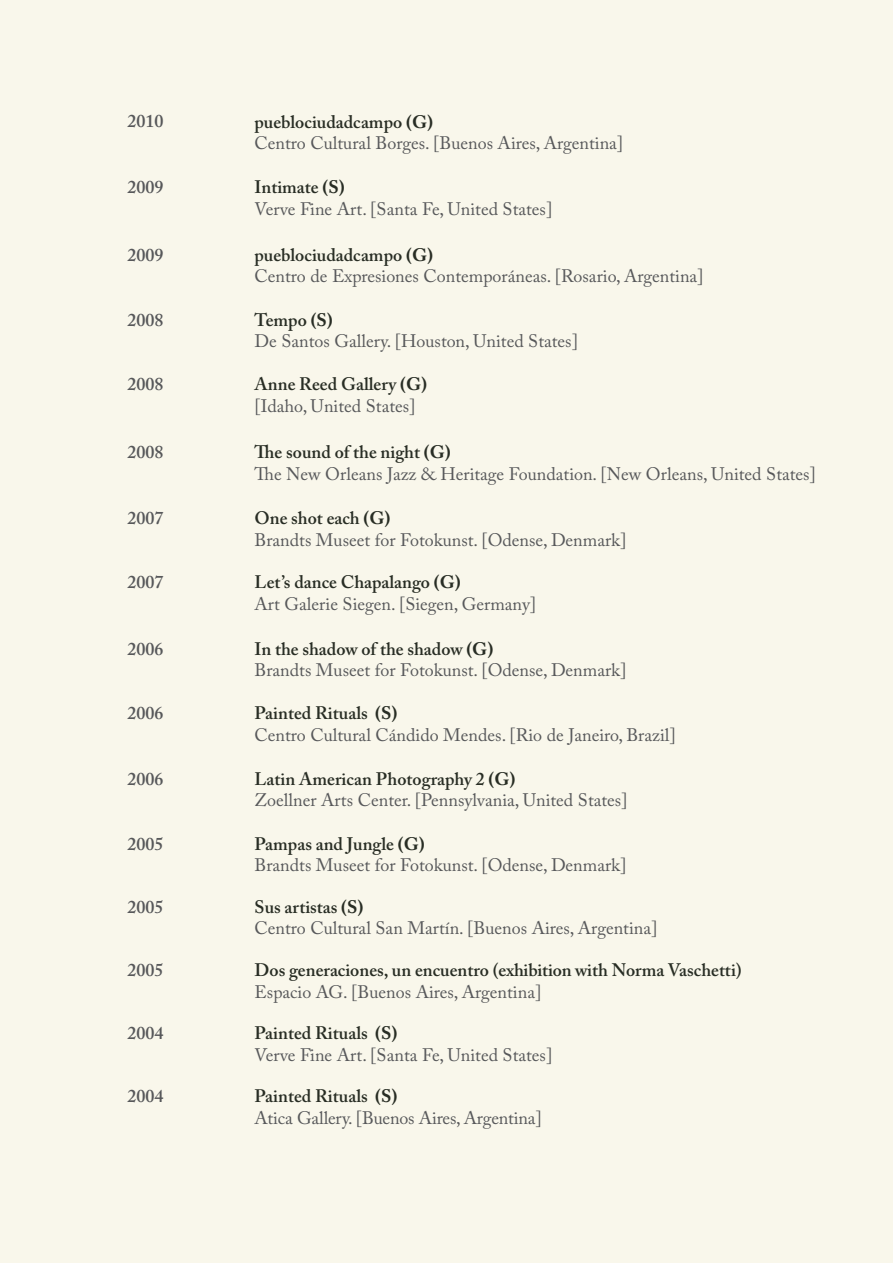
<style>
.page{position:relative;width:893px;height:1263px;background:#f9f7eb}
.page>*{position:absolute;margin:0;border:0;box-sizing:border-box;transform-origin:0 0}
.t1{font:18px "Adobe Caslon Pro";color:#57585a}
.t2{font:600 18px "Adobe Caslon Pro";color:#282d24}
.t3{font:600 18px "Adobe Caslon Pro";color:#57585a}
.s1{font-weight:700}
</style>
<div class="page">
<p class="t3" style="left:128px;top:110px;width:37px">2010</p>
<p class="t3" style="left:128px;top:176px;width:37px">2009</p>
<p class="t3" style="left:128px;top:244px;width:37px">2009</p>
<p class="t3" style="left:128px;top:309px;width:37px">2008</p>
<p class="t3" style="left:128px;top:373px;width:37px">2008</p>
<p class="t3" style="left:128px;top:441px;width:37px">2008</p>
<p class="t3" style="left:128px;top:507px;width:37px">2007</p>
<p class="t3" style="left:128px;top:572px;width:37px">2007</p>
<p class="t3" style="left:128px;top:638px;width:37px">2006</p>
<p class="t3" style="left:128px;top:702px;width:37px">2006</p>
<p class="t3" style="left:128px;top:768px;width:37px">2006</p>
<p class="t3" style="left:128px;top:833px;width:37px">2005</p>
<p class="t3" style="left:128px;top:896px;width:37px">2005</p>
<p class="t3" style="left:128px;top:959px;width:37px">2005</p>
<p class="t3" style="left:128px;top:1022px;width:37px">2004</p>
<p class="t3" style="left:128px;top:1085px;width:37px">2004</p>
<p class="t2" style="left:254px;top:111px;width:180px">pueblociudadcampo <span class="s1">(G)</span></p>
<p class="t1" style="left:254px;top:133px;width:370px">Centro Cultural Borges. [Buenos Aires, Argentina]</p>
<p class="t2" style="left:254px;top:176px;width:92px">Intimate <span class="s1">(S)</span></p>
<p class="t1" style="left:254px;top:198px;width:299px">Verve Fine Art. [Santa Fe, United States]</p>
<p class="t2" style="left:254px;top:244px;width:180px">pueblociudadcampo <span class="s1">(G)</span></p>
<p class="t1" style="left:254px;top:266px;width:451px">Centro de Expresiones Contemporáneas. [Rosario, Argentina]</p>
<p class="t2" style="left:254px;top:309px;width:80px">Tempo <span class="s1">(S)</span></p>
<p class="t1" style="left:254px;top:331px;width:325px">De Santos Gallery. [Houston, United States]</p>
<p class="t2" style="left:254px;top:373px;width:174px">Anne Reed Gallery <span class="s1">(G)</span></p>
<p class="t1" style="left:254px;top:395px;width:163px">[Idaho, United States]</p>
<p class="t2" style="left:254px;top:441px;width:198px">The sound of the night <span class="s1">(G)</span></p>
<p class="t1" style="left:254px;top:463px;width:563px">The New Orleans Jazz &amp; Heritage Foundation. [New Orleans, United States]</p>
<p class="t2" style="left:254px;top:507px;width:137px">One shot each <span class="s1">(G)</span></p>
<p class="t1" style="left:254px;top:529px;width:373px">Brandts Museet for Fotokunst. [Odense, Denmark]</p>
<p class="t2" style="left:254px;top:572px;width:208px">Let’s dance Chapalango <span class="s1">(G)</span></p>
<p class="t1" style="left:254px;top:593px;width:283px">Art Galerie Siegen. [Siegen, Germany]</p>
<p class="t2" style="left:254px;top:638px;width:240px">In the shadow of the shadow <span class="s1">(G)</span></p>
<p class="t1" style="left:254px;top:660px;width:373px">Brandts Museet for Fotokunst. [Odense, Denmark]</p>
<p class="t2" style="left:254px;top:702px;width:144px">Painted Rituals <span class="s1">(S)</span></p>
<p class="t1" style="left:254px;top:724px;width:423px">Centro Cultural Cándido Mendes. [Rio de Janeiro, Brazil]</p>
<p class="t2" style="left:254px;top:768px;width:262px">Latin American Photography 2 <span class="s1">(G)</span></p>
<p class="t1" style="left:254px;top:789px;width:375px">Zoellner Arts Center. [Pennsylvania, United States]</p>
<p class="t2" style="left:254px;top:833px;width:172px">Pampas and Jungle <span class="s1">(G)</span></p>
<p class="t1" style="left:254px;top:854px;width:373px">Brandts Museet for Fotokunst. [Odense, Denmark]</p>
<p class="t2" style="left:254px;top:896px;width:110px">Sus artistas <span class="s1">(S)</span></p>
<p class="t1" style="left:254px;top:918px;width:404px">Centro Cultural San Martín. [Buenos Aires, Argentina]</p>
<p class="t2" style="left:254px;top:959px;width:489px">Dos generaciones, un encuentro (exhibition with Norma Vaschetti)</p>
<p class="t1" style="left:254px;top:981px;width:288px">Espacio AG. [Buenos Aires, Argentina]</p>
<p class="t2" style="left:254px;top:1022px;width:144px">Painted Rituals <span class="s1">(S)</span></p>
<p class="t1" style="left:254px;top:1044px;width:299px">Verve Fine Art. [Santa Fe, United States]</p>
<p class="t2" style="left:254px;top:1085px;width:144px">Painted Rituals <span class="s1">(S)</span></p>
<p class="t1" style="left:254px;top:1107px;width:289px">Atica Gallery. [Buenos Aires, Argentina]</p>
</div>
